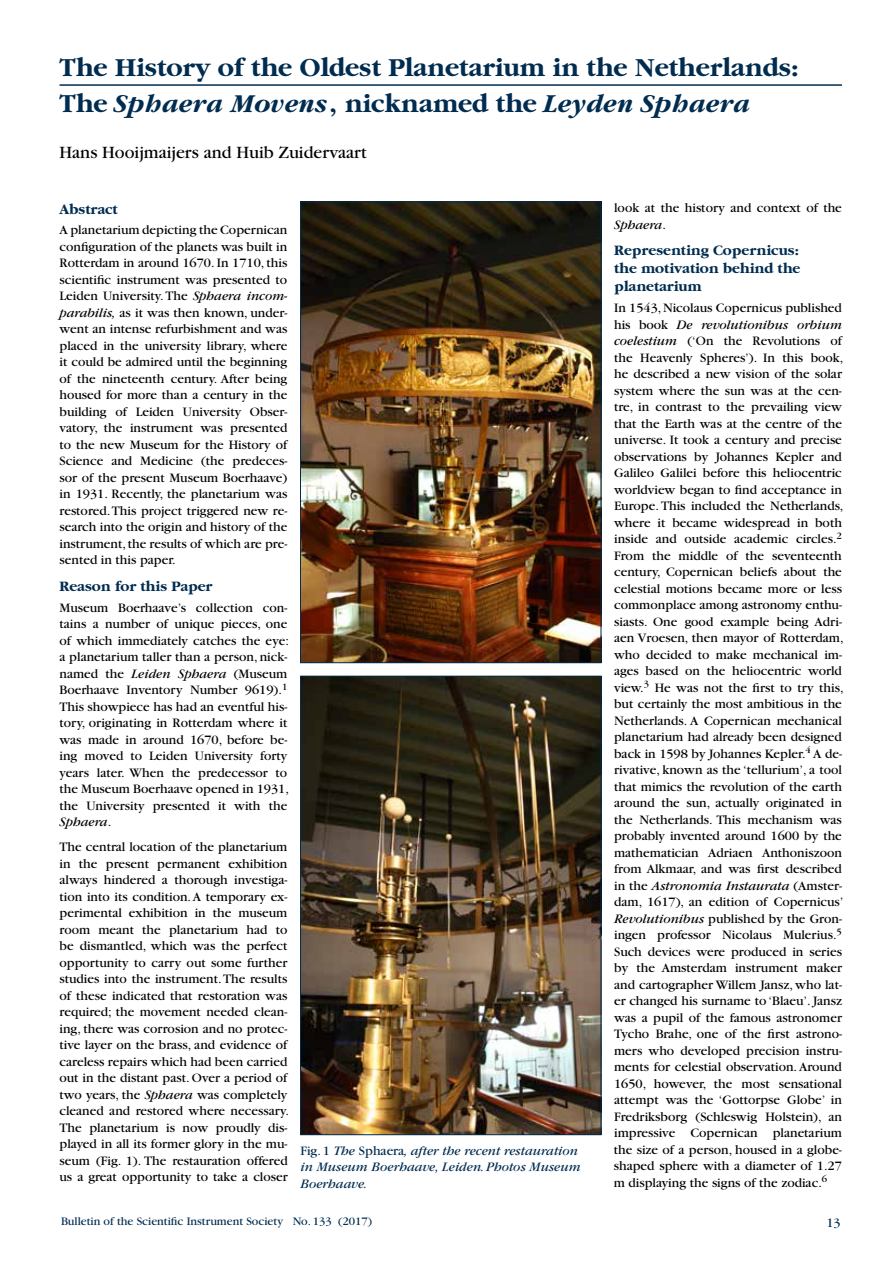
<style>
.page{position:relative;width:893px;height:1263px;background:#fff}
.page>*{position:absolute;margin:0;border:0;box-sizing:border-box;transform-origin:0 0}
.t1{font:700 27px/36px "Garamond";color:#002c50}
.t2{font:18px "Garamond";color:#000}
.t3{font:700 15px/18px "Garamond";color:#002c50;text-align:justify}
.t4{font:13.5px/16.5px "Garamond";color:#000}
.t5{font:italic 13.5px/16.5px "Garamond";color:#002c50}
.t6{font:13.5px "Garamond";color:#002c50}
.t7{font:12px "Garamond";color:#002c50}
.s1{font-style:italic}
.s2{font-style:normal}
</style>
<div class="page">
<hr style="left:60px;top:84px;width:782px;height:2px;background:#002c50">
<img style="left:302px;top:204px;width:297px;height:457px">
<div style="left:300px;top:202px;width:301px;height:461px;border:1px solid #002c50"></div>
<img style="left:302px;top:678px;width:297px;height:455px">
<div style="left:300px;top:676px;width:301px;height:459px;border:1px solid #002c50"></div>
<h1 class="t1" style="left:60px;top:50px;width:741px">The History of the Oldest Planetarium in the Netherlands:<br>The <span class="s1">Sphaera Movens</span>, nicknamed the <span class="s1">Leyden Sphaera</span></h1>
<h2 class="t2" style="left:60px;top:143px;width:309px">Hans Hooijmaijers and Huib Zuidervaart</h2>
<p class="t3" style="left:60px;top:200px;width:60px">Abstract</p>
<p class="t4" style="left:60px;top:222px;width:230px;text-align:justify">A planetarium depicting the Copernican configuration of the planets was built in Rotterdam in around 1670. In 1710, this scientific instrument was presented to Leiden University. The <span class="s1">Sphaera incom&shy;parabilis,</span> as it was then known, under&shy;went an intense refurbishment and was placed in the university library, where it could be admired until the beginning of the nineteenth century. After being housed for more than a century in the building of Leiden University Obser&shy;vatory, the instrument was presented to the new Museum for the History of Science and Medicine (the predeces&shy;sor of the present Museum Boerhaave) in 1931. Recently, the planetarium was restored. This project triggered new re&shy;search into the origin and history of the instrument, the results of which are pre&shy;sented in this paper.</p>
<p class="t3" style="left:60px;top:577px;width:154px">Reason for this Paper</p>
<p class="t4" style="left:60px;top:599px;width:231px">Museum Boerhaave’s collection con&shy;tains a number of unique pieces, one of which immediately catches the eye: a planetarium taller than a person, nick&shy;named the <span class="s1">Leiden Sphaera</span> (Museum Boerhaave Inventory Number 9619).<sup>1<br></sup>This showpiece has had an eventful his&shy;tory, originating in Rotterdam where it was made in around 1670, before be&shy;ing moved to Leiden University forty years later. When the predecessor to the Museum Boerhaave opened in 1931, the University presented it with the <span class="s1">Sphaera</span>.</p>
<p class="t4" style="left:60px;top:839px;width:231px">The central location of the planetarium in the present permanent exhibition always hindered a thorough investiga&shy;tion into its condition. A temporary ex&shy;perimental exhibition in the museum room meant the planetarium had to be dismantled, which was the perfect opportunity to carry out some further studies into the instrument. The results of these indicated that restoration was required; the movement needed clean&shy;ing, there was corrosion and no protec&shy;tive layer on the brass, and evidence of careless repairs which had been carried out in the distant past. Over a period of two years, the <span class="s1">Sphaera</span> was completely cleaned and restored where necessary.<br>The planetarium is now proudly dis&shy;played in all its former glory in the mu&shy;seum (Fig. 1). The restauration offered us a great opportunity to take a closer</p>
<p class="t5" style="left:300px;top:1143px;width:282px"><span class="s2">Fig. 1</span> The <span class="s2">Sphaera</span>, after the recent restauration in Museum Boerhaave, Leiden. Photos Museum<br>Boerhaave.</p>
<p class="t4" style="left:614px;top:200px;width:229px">look at the history and context of the<br><span class="s1">Sphaera</span>.</p>
<p class="t3" style="left:614px;top:242px;width:188px">Representing Copernicus: the motivation behind the planetarium</p>
<p class="t4" style="left:614px;top:300px;width:231px">In 1543, Nicolaus Copernicus published his book <span class="s1">De revolutionibus orbium coelestium</span> (‘On the Revolutions of the Heavenly Spheres’). In this book, he described a new vision of the solar system where the sun was at the cen&shy;tre, in contrast to the prevailing view that the Earth was at the centre of the universe. It took a century and precise observations by Johannes Kepler and Galileo Galilei before this heliocentric worldview began to find acceptance in Europe. This included the Netherlands, where it became widespread in both inside and outside academic circles.<sup>2<br></sup>From the middle of the seventeenth century, Copernican beliefs about the celestial motions became more or less commonplace among astronomy enthu&shy;siasts. One good example being Adri&shy;aen Vroesen, then mayor of Rotterdam, who decided to make mechanical im&shy;ages based on the heliocentric world view.<sup>3</sup> He was not the first to try this, but certainly the most ambitious in the Netherlands. A Copernican mechanical planetarium had already been designed back in 1598 by Johannes Kepler.<sup>4</sup> A de&shy;rivative, known as the ‘tellurium’, a tool that mimics the revolution of the earth around the sun, actually originated in the Netherlands. This mechanism was probably invented around 1600 by the mathematician Adriaen Anthoniszoon from Alkmaar, and was first described in the <span class="s1">Astronomia Instaurata</span> (Amster&shy;dam, 1617), an edition of Copernicus’ <span class="s1">Revolutionibus</span> published by the Gron&shy;ingen professor Nicolaus Mulerius.<sup>5<br></sup>Such devices were produced in series by the Amsterdam instrument maker and cartographer Willem Jansz, who lat&shy;er changed his surname to ‘Blaeu’. Jansz was a pupil of the famous astronomer Tycho Brahe, one of the first astrono&shy;mers who developed precision instru&shy;ments for celestial observation. Around 1650, however, the most sensational attempt was the ‘Gottorpse Globe’ in Fredriksborg (Schleswig Holstein), an impressive Copernican planetarium the size of a person, housed in a globe&shy;shaped sphere with a diameter of 1.27 m displaying the signs of the zodiac.<sup>6</sup></p>
<p class="t7" style="left:61px;top:1215px;width:313px">Bulletin of the Scientific Instrument Society No. 133 (2017)</p>
<p class="t6" style="left:826px;top:1215px;width:16px">13</p>
</div>
